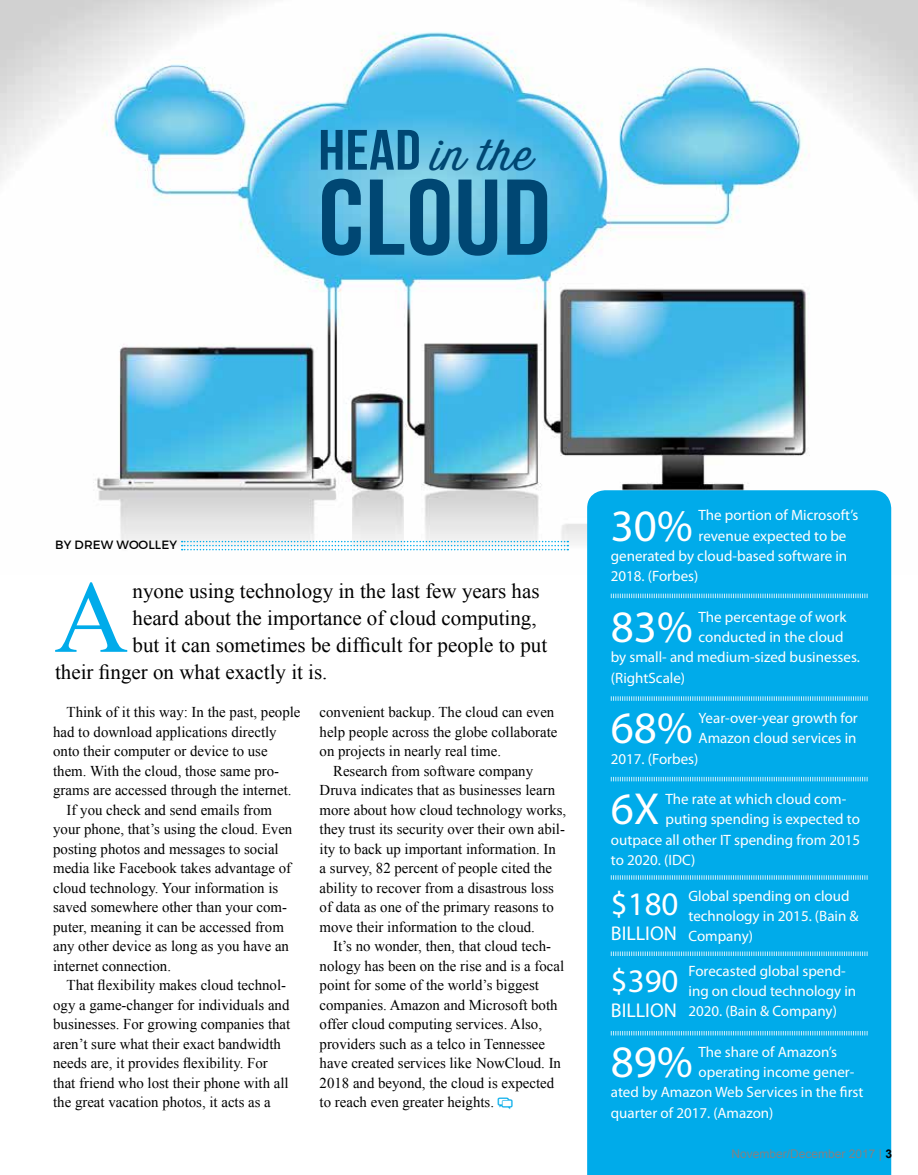
<style>
.page{position:relative;width:918px;height:1175px;background:#fff}
.page>*{position:absolute;margin:0;border:0;box-sizing:border-box;transform-origin:0 0}
.t1{font:700 107.4px "Bebas Neue";letter-spacing:.01em;color:#004773;scale:1.1 1}
.t2{font:102.6px "Times New Roman";color:#00abea}
.t3{font:45px "Myriad Pro";color:#fff}
.t4{font:300 42.6px "Thirsty Soft";color:#004773;scale:1.1 1}
.t5{font:33px "Myriad Pro";color:#fff}
.t6{font:21px "Times New Roman";color:#000}
.t7{font:19.95px "Myriad Pro";color:#fff}
.t8{font:15px "Times New Roman";color:#000}
.t9{font:15px/20.2px "Myriad Pro";color:#fff}
.t10{font:12px "Arial";color:#808285}
.t11{font:12px "Montserrat";letter-spacing:.01em;color:#000}
.s1{font-family:"Bebas Neue";font-weight:700;font-size:56.7px}
.s2{font-weight:700;color:#000}
</style>
<div class="page">
<img style="left:0;top:0;width:918px;height:574px">
<div style="left:587px;top:490px;width:304px;height:684px;background:#00abea"></div>
<svg style="left:182px;top:541px;width:386px;height:9px"></svg>
<svg style="left:611px;top:777px;width:257px;height:4px"></svg>
<svg style="left:611px;top:1031px;width:257px;height:4px"></svg>
<svg style="left:611px;top:593px;width:257px;height:5px"></svg>
<svg style="left:611px;top:696px;width:257px;height:5px"></svg>
<svg style="left:611px;top:875px;width:257px;height:4px"></svg>
<svg style="left:611px;top:951px;width:257px;height:5px"></svg>
<h3 class="t4" style="left:318px;top:124px;width:197px"><span class="s1">HEAD</span> in the</h3>
<h1 class="t1" style="left:318px;top:159px;width:213px">CLOUD</h1>
<p class="t11" style="left:55px;top:538px;width:123px">BY DREW WOOLLEY</p>
<h2 class="t2" style="left:54px;top:548px;width:76px">A</h2>
<h3 class="t6" style="left:133px;top:576px;width:409px">nyone using technology in the last few years has</h3>
<h3 class="t6" style="left:133px;top:603px;width:406px">heard about the importance of cloud computing,</h3>
<h3 class="t6" style="left:133px;top:630px;width:416px">but it can sometimes be difficult for people to put</h3>
<h3 class="t6" style="left:55px;top:657px;width:274px">their finger on what exactly it is.</h3>
<p class="t8" style="left:67px;top:702px;width:235px">Think of it this way: In the past, people</p>
<p class="t8" style="left:53px;top:721px;width:225px">had to download applications directly</p>
<p class="t8" style="left:53px;top:741px;width:216px">onto their computer or device to use</p>
<p class="t8" style="left:53px;top:760px;width:227px">them. With the cloud, those same pro-</p>
<p class="t8" style="left:53px;top:780px;width:240px">grams are accessed through the internet.</p>
<p class="t8" style="left:67px;top:799px;width:207px">If you check and send emails from</p>
<p class="t8" style="left:53px;top:819px;width:241px">your phone, that’s using the cloud. Even</p>
<p class="t8" style="left:53px;top:838px;width:227px">posting photos and messages to social</p>
<p class="t8" style="left:53px;top:858px;width:239px">media like Facebook takes advantage of</p>
<p class="t8" style="left:53px;top:877px;width:227px">cloud technology. Your information is</p>
<p class="t8" style="left:53px;top:897px;width:235px">saved somewhere other than your com-</p>
<p class="t8" style="left:53px;top:916px;width:232px">puter, meaning it can be accessed from</p>
<p class="t8" style="left:53px;top:936px;width:237px">any other device as long as you have an</p>
<p class="t8" style="left:53px;top:955px;width:119px">internet connection.</p>
<p class="t8" style="left:67px;top:975px;width:221px">That flexibility makes cloud technol-</p>
<p class="t8" style="left:53px;top:994px;width:238px">ogy a game-changer for individuals and</p>
<p class="t8" style="left:53px;top:1014px;width:239px">businesses. For growing companies that</p>
<p class="t8" style="left:53px;top:1033px;width:229px">aren’t sure what their exact bandwidth</p>
<p class="t8" style="left:53px;top:1053px;width:216px">needs are, it provides flexibility. For</p>
<p class="t8" style="left:53px;top:1072px;width:237px">that friend who lost their phone with all</p>
<p class="t8" style="left:53px;top:1092px;width:219px">the great vacation photos, it acts as a</p>
<p class="t8" style="left:320px;top:702px;width:236px">convenient backup. The cloud can even</p>
<p class="t8" style="left:320px;top:721px;width:239px">help people across the globe collaborate</p>
<p class="t8" style="left:320px;top:741px;width:183px">on projects in nearly real time.</p>
<p class="t8" style="left:333px;top:760px;width:201px">Research from software company</p>
<p class="t8" style="left:320px;top:780px;width:237px">Druva indicates that as businesses learn</p>
<p class="t8" style="left:320px;top:799px;width:248px">more about how cloud technology works,</p>
<p class="t8" style="left:320px;top:819px;width:247px">they trust its security over their own abil-</p>
<p class="t8" style="left:320px;top:838px;width:238px">ity to back up important information. In</p>
<p class="t8" style="left:320px;top:858px;width:234px">a survey, 82 percent of people cited the</p>
<p class="t8" style="left:320px;top:877px;width:236px">ability to recover from a disastrous loss</p>
<p class="t8" style="left:320px;top:897px;width:236px">of data as one of the primary reasons to</p>
<p class="t8" style="left:320px;top:916px;width:217px">move their information to the cloud.</p>
<p class="t8" style="left:333px;top:936px;width:219px">It’s no wonder, then, that cloud tech-</p>
<p class="t8" style="left:320px;top:955px;width:246px">nology has been on the rise and is a focal</p>
<p class="t8" style="left:320px;top:975px;width:221px">point for some of the world’s biggest</p>
<p class="t8" style="left:320px;top:994px;width:239px">companies. Amazon and Microsoft both</p>
<p class="t8" style="left:320px;top:1014px;width:224px">offer cloud computing services. Also,</p>
<p class="t8" style="left:320px;top:1033px;width:227px">providers such as a telco in Tennessee</p>
<p class="t8" style="left:320px;top:1053px;width:243px">have created services like NowCloud. In</p>
<p class="t8" style="left:320px;top:1072px;width:236px">2018 and beyond, the cloud is expected</p>
<p class="t8" style="left:320px;top:1092px;width:176px">to reach even greater heights.</p>
<h3 class="t3" style="left:611px;top:498px;width:83px">30%</h3>
<p class="t9" style="left:699px;top:505px;width:161px">The portion of Microsoft’s</p>
<p class="t9" style="left:699px;top:525px;width:149px">revenue expected to be</p>
<p class="t9" style="left:611px;top:545px;width:238px">generated by cloud-based software in</p>
<p class="t9" style="left:611px;top:566px;width:89px">2018. (Forbes)</p>
<h3 class="t3" style="left:611px;top:599px;width:83px">83%</h3>
<p class="t9" style="left:699px;top:606px;width:149px">The percentage of work</p>
<p class="t9" style="left:699px;top:626px;width:147px">conducted in the cloud</p>
<p class="t9" style="left:611px;top:647px;width:251px">by small- and medium-sized businesses.</p>
<p class="t9" style="left:611px;top:667px;width:76px">(RightScale)</p>
<h3 class="t3" style="left:611px;top:700px;width:83px">68%</h3>
<p class="t9" style="left:699px;top:707px;width:161px">Year-over-year growth for<br>Amazon cloud services in</p>
<p class="t9" style="left:611px;top:748px;width:89px">2017. (Forbes)</p>
<h3 class="t3" style="left:611px;top:781px;width:50px">6X</h3>
<p class="t9" style="left:666px;top:788px;width:182px">The rate at which cloud com-</p>
<p class="t9" style="left:666px;top:809px;width:196px">puting spending is expected to</p>
<p class="t9" style="left:611px;top:829px;width:251px">outpace all other IT spending from 2015</p>
<p class="t9" style="left:611px;top:849px;width:86px">to 2020. (IDC)</p>
<p class="t9" style="left:689px;top:885px;width:172px">Global spending on cloud technology in 2015. (Bain &amp;<br>Company)</p>
<p class="t9" style="left:689px;top:960px;width:169px">Forecasted global spend&shy;ing on cloud technology in<br>2020. (Bain &amp; Company)</p>
<h3 class="t3" style="left:611px;top:1034px;width:83px">89%</h3>
<p class="t9" style="left:699px;top:1041px;width:140px">The share of Amazon’s</p>
<h3 class="t5" style="left:611px;top:883px;width:69px">$180</h3>
<h3 class="t7" style="left:611px;top:921px;width:68px">BILLION</h3>
<h3 class="t5" style="left:611px;top:960px;width:69px">$390</h3>
<h3 class="t7" style="left:611px;top:998px;width:68px">BILLION</h3>
<p class="t9" style="left:699px;top:1061px;width:157px">operating income gener-</p>
<p class="t9" style="left:611px;top:1082px;width:254px">ated by Amazon Web Services in the first</p>
<p class="t9" style="left:611px;top:1102px;width:164px">quarter of 2017. (Amazon)</p>
<p class="t10" style="left:732px;top:1145px;width:162px">November/December 2017 | <span class="s2">3</span></p>
</div>
